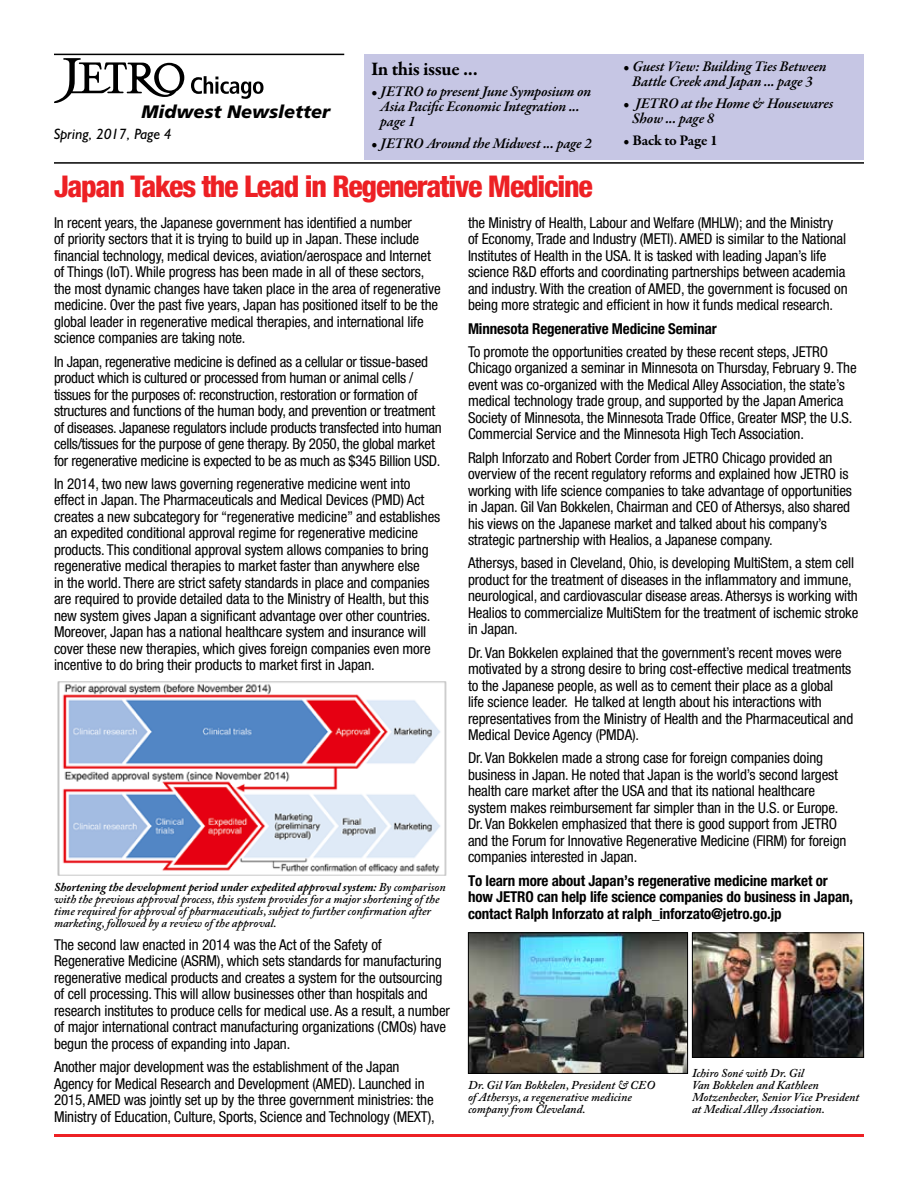
<style>
.page{position:relative;width:918px;height:1188px;background:#fff}
.page>*{position:absolute;margin:0;border:0;box-sizing:border-box;transform-origin:0 0}
.t1{font:800 condensed 30px "Helvetica Neue";letter-spacing:-.04em;color:#ed2024}
.t2{font:700 19.5px "Garamond Premr Pro";letter-spacing:-.02em;color:#000}
.t3{font:italic 900 18px "Frutiger";color:#000}
.t4{font:condensed 15px/16.5px "Helvetica Neue";letter-spacing:-.01em;color:#000}
.t5{font:italic 600 15px/15px "Garamond Premr Pro";letter-spacing:-.015em;color:#000}
.t6{font:700 condensed 15px/16.5px "Helvetica Neue";letter-spacing:-.01em;color:#000}
.t7{font:italic 15px "Humanist 521 BT";color:#000}
.t8{font:700 15px "Garamond Premr Pro";letter-spacing:-.015em;color:#000}
.t9{font:italic 600 12px/12px "Adobe Caslon Pro";color:#000}
.s1{font-weight:600;font-style:italic}
.s2{font-weight:700}
</style>
<div class="page">
<hr style="left:54px;top:1134px;width:810px;height:3px;background:#ed2024">
<hr style="left:54px;top:54px;width:290px;height:1px;background:#000">
<svg style="left:191px;top:76px;width:73px;height:23px"></svg>
<svg style="left:54px;top:58px;width:130px;height:45px"></svg>
<div style="left:364px;top:54px;width:500px;height:105px;background:#c6c6e4"></div>
<hr style="left:54px;top:162px;width:810px;height:2px;background:#000">
<img style="left:57px;top:681px;width:390px;height:195px">
<img style="left:470px;top:934px;width:216px;height:138px">
<div style="left:468px;top:932px;width:220px;height:142px;border:1px solid #000"></div>
<img style="left:694px;top:934px;width:168px;height:122px">
<div style="left:692px;top:932px;width:172px;height:126px;border:1px solid #000"></div>
<p class="t3" style="left:142px;top:101px;width:190px">Midwest Newsletter</p>
<p class="t7" style="left:54px;top:124px;width:119px">Spring, 2017, Page 4</p>
<h2 class="t2" style="left:371px;top:57px;width:108px">In this issue ...</h2>
<p class="t5" style="left:380px;top:85px;width:213px;text-indent:-9px">• JETRO to present June Symposium on<br>Asia Pacific Economic Integration ... page 1</p>
<p class="t5" style="left:371px;top:137px;width:222px">• JETRO Around the Midwest ... page 2</p>
<h1 class="t1" style="left:54px;top:168px;width:540px">Japan Takes the Lead in Regenerative Medicine</h1>
<p class="t5" style="left:623px;top:60px;width:205px;text-align:center">• Guest View: Building Ties Between<br>Battle Creek and Japan ... page 3</p>
<p class="t5" style="left:632px;top:97px;width:203px;text-indent:-9px">• JETRO at the Home &amp; Housewares<br>Show ... page 8</p>
<p class="t8" style="left:623px;top:131px;width:96px"><span class="s1">•</span> Back to Page 1</p>
<p class="t4" style="left:54px;top:214px;width:388px">In recent years, the Japanese government has identified a number<br>of priority sectors that it is trying to build up in Japan. These include financial technology, medical devices, aviation/aerospace and Internet of Things (IoT). While progress has been made in all of these sectors, the most dynamic changes have taken place in the area of regenerative medicine. Over the past five years, Japan has positioned itself to be the global leader in regenerative medical therapies, and international life science companies are taking note.</p>
<p class="t4" style="left:54px;top:353px;width:389px">In Japan, regenerative medicine is defined as a cellular or tissue-based product which is cultured or processed from human or animal cells / tissues for the purposes of: reconstruction, restoration or formation of structures and functions of the human body, and prevention or treatment of diseases. Japanese regulators include products transfected into human cells/tissues for the purpose of gene therapy. By 2050, the global market for regenerative medicine is expected to be as much as $345 Billion USD.</p>
<p class="t4" style="left:54px;top:475px;width:388px">In 2014, two new laws governing regenerative medicine went into effect in Japan. The Pharmaceuticals and Medical Devices (PMD) Act creates a new subcategory for “regenerative medicine” and establishes an expedited conditional approval regime for regenerative medicine products. This conditional approval system allows companies to bring regenerative medical therapies to market faster than anywhere else<br>in the world. There are strict safety standards in place and companies are required to provide detailed data to the Ministry of Health, but this new system gives Japan a significant advantage over other countries.<br>Moreover, Japan has a national healthcare system and insurance will cover these new therapies, which gives foreign companies even more incentive to do bring their products to market first in Japan.</p>
<p class="t9" style="left:54px;top:881px;width:393px"><span class="s2">Shortening the development period under expedited approval system:</span> By comparison with the previous approval process, this system provides for a major shortening of the time required for approval of pharmaceuticals, subject to further confirmation after marketing, followed by a review of the approval.</p>
<p class="t4" style="left:54px;top:936px;width:397px">The second law enacted in 2014 was the Act of the Safety of Regenerative Medicine (ASRM), which sets standards for manufacturing regenerative medical products and creates a system for the outsourcing of cell processing. This will allow businesses other than hospitals and research institutes to produce cells for medical use. As a result, a number of major international contract manufacturing organizations (CMOs) have begun the process of expanding into Japan.</p>
<p class="t4" style="left:54px;top:1058px;width:382px">Another major development was the establishment of the Japan Agency for Medical Research and Development (AMED). Launched in 2015, AMED was jointly set up by the three government ministries: the Ministry of Education, Culture, Sports, Science and Technology (MEXT),</p>
<p class="t4" style="left:468px;top:214px;width:381px">the Ministry of Health, Labour and Welfare (MHLW); and the Ministry<br>of Economy, Trade and Industry (METI). AMED is similar to the National Institutes of Health in the USA. It is tasked with leading Japan’s life science R&amp;D efforts and coordinating partnerships between academia and industry. With the creation of AMED, the government is focused on being more strategic and efficient in how it funds medical research.</p>
<p class="t6" style="left:468px;top:320px;width:250px">Minnesota Regenerative Medicine Seminar</p>
<p class="t4" style="left:468px;top:343px;width:390px">To promote the opportunities created by these recent steps, JETRO Chicago organized a seminar in Minnesota on Thursday, February 9. The event was co-organized with the Medical Alley Association, the state’s medical technology trade group, and supported by the Japan America Society of Minnesota, the Minnesota Trade Office, Greater MSP, the U.S.<br>Commercial Service and the Minnesota High Tech Association.</p>
<p class="t4" style="left:468px;top:449px;width:385px">Ralph Inforzato and Robert Corder from JETRO Chicago provided an overview of the recent regulatory reforms and explained how JETRO is working with life science companies to take advantage of opportunities in Japan. Gil Van Bokkelen, Chairman and CEO of Athersys, also shared his views on the Japanese market and talked about his company’s strategic partnership with Healios, a Japanese company.</p>
<p class="t4" style="left:468px;top:555px;width:392px">Athersys, based in Cleveland, Ohio, is developing MultiStem, a stem cell product for the treatment of diseases in the inflammatory and immune, neurological, and cardiovascular disease areas. Athersys is working with Healios to commercialize MultiStem for the treatment of ischemic stroke in Japan.</p>
<p class="t4" style="left:468px;top:644px;width:387px">Dr. Van Bokkelen explained that the government’s recent moves were motivated by a strong desire to bring cost-effective medical treatments to the Japanese people, as well as to cement their place as a global<br>life science leader. He talked at length about his interactions with representatives from the Ministry of Health and the Pharmaceutical and Medical Device Agency (PMDA).</p>
<p class="t4" style="left:468px;top:750px;width:380px">Dr. Van Bokkelen made a strong case for foreign companies doing business in Japan. He noted that Japan is the world’s second largest health care market after the USA and that its national healthcare system makes reimbursement far simpler than in the U.S. or Europe.<br>Dr. Van Bokkelen emphasized that there is good support from JETRO and the Forum for Innovative Regenerative Medicine (FIRM) for foreign companies interested in Japan.</p>
<p class="t6" style="left:468px;top:872px;width:387px">To learn more about Japan’s regenerative medicine market or how JETRO can help life science companies do business in Japan, contact Ralph Inforzato at ralph_inforzato@jetro.go.jp</p>
<p class="t9" style="left:468px;top:1078px;width:189px">Dr. Gil Van Bokkelen, President &amp; CEO of Athersys, a regenerative medicine company from Cleveland.</p>
<p class="t9" style="left:692px;top:1067px;width:169px">Ichiro Soné with Dr. Gil<br>Van Bokkelen and Kathleen<br>Motzenbecker, Senior Vice President at Medical Alley Association.</p>
</div>
